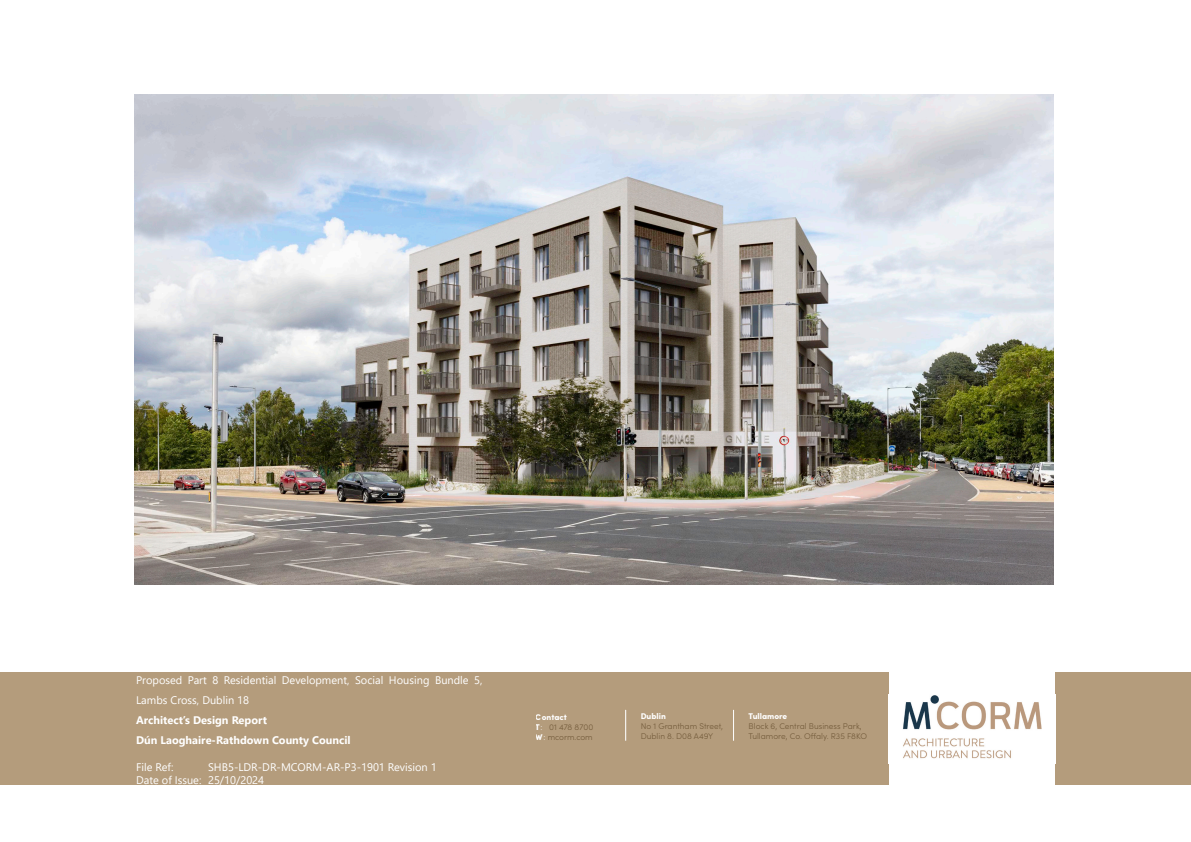
<style>
.page{position:relative;width:1191px;height:842px;background:#fff}
.page>*{position:absolute;margin:0;border:0;box-sizing:border-box;transform-origin:0 0}
.t1{font:11px/20px "Segoe UI";color:#fff}
.t2{font:700 11px "Segoe UI";color:#fff}
.t3{font:300 8.3px/10px "Sofia Pro";color:rgb(35 55 70/.6)}
.t4{font:900 8.3px "Sofia Pro";color:#fff}
.s1{font-weight:900;color:#fff}
.s2{color:#fff}
</style>
<div class="page">
<img style="left:135px;top:94px;width:918px;height:491px">
<div style="left:1055px;top:672px;width:136px;height:113px;background:#b49c7c"></div>
<div style="left:0;top:672px;width:888px;height:113px;background:#b49c7c"></div>
<img style="left:903px;top:695px;width:139px;height:64px">
<hr style="left:625px;top:710px;width:1px;height:31px;background:#fff">
<hr style="left:733px;top:710px;width:1px;height:31px;background:#fff">
<p class="t1" style="left:136px;top:669px;width:348px">Proposed Part 8 Residential Development, Social Housing Bundle 5,<br>Lambs Cross, Dublin 18</p>
<p class="t2" style="left:136px;top:710px;width:132px">Architect’s Design Report</p>
<p class="t2" style="left:136px;top:730px;width:216px">Dún Laoghaire-Rathdown County Council</p>
<p class="t1" style="left:136px;top:756px;width:39px">File Ref:</p>
<p class="t1" style="left:208px;top:756px;width:230px">SHB5-LDR-DR-MCORM-AR-P3-1901 Revision 1</p>
<p class="t1" style="left:136px;top:769px;width:130px">Date of Issue: 25/10/2024</p>
<p class="t3" style="left:536px;top:711px;width:59px"><span class="s1">Contact<br>T</span><span class="s2">:</span> 01 478 8700<br><span class="s1">W</span><span class="s2">:</span> mcorm.com</p>
<p class="t4" style="left:641px;top:709px;width:27px">Dublin</p>
<p class="t3" style="left:641px;top:720px;width:84px">No 1 Grantham Street,<br>Dublin 8. D08 A49Y</p>
<p class="t4" style="left:748px;top:709px;width:40px">Tullamore</p>
<p class="t3" style="left:748px;top:720px;width:120px">Block 6, Central Business Park,<br>Tullamore, Co. O aly. R35 F8KO</p>
</div>
